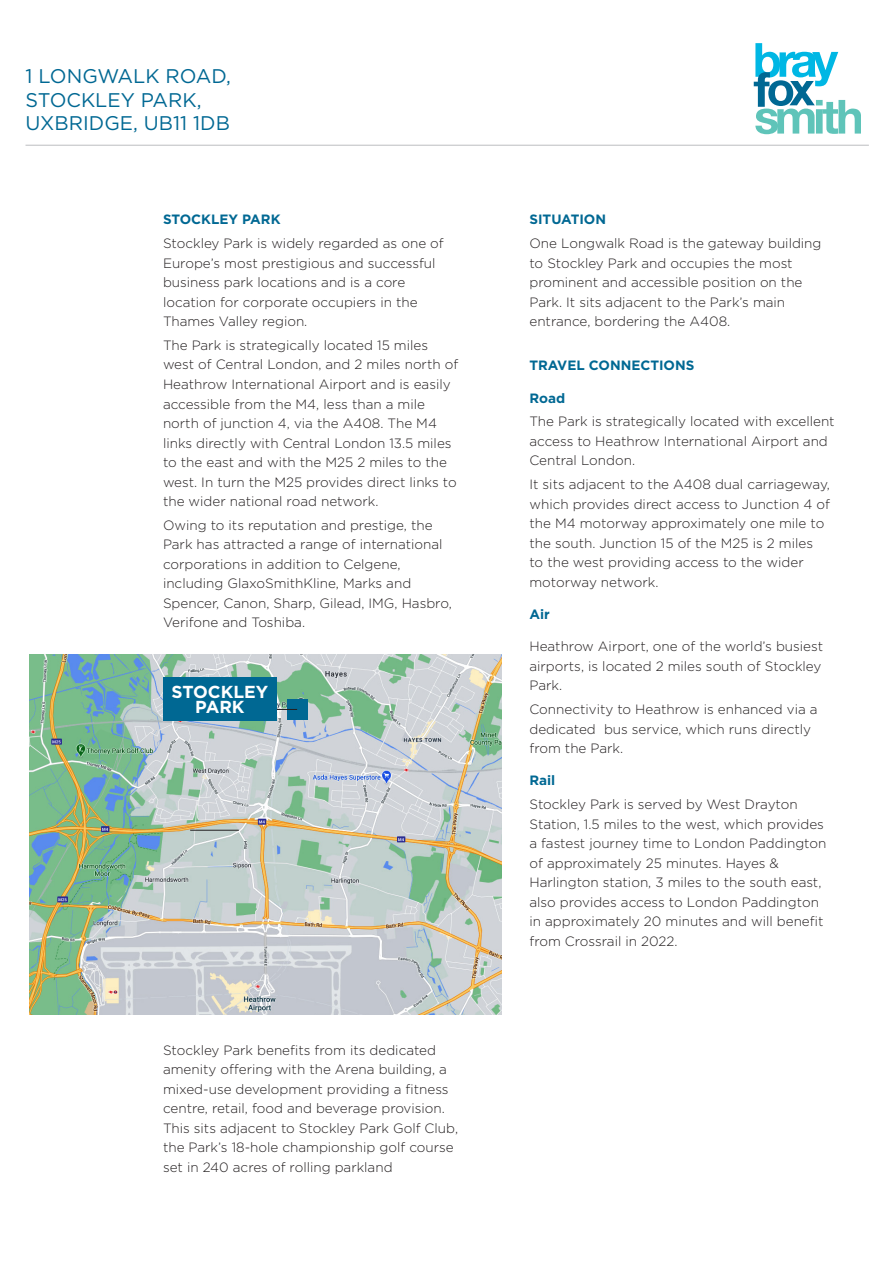
<style>
.page{position:relative;width:893px;height:1263px;background:#fff}
.page>*{position:absolute;margin:0;border:0;box-sizing:border-box;transform-origin:0 0}
.t1{font:19.8px "Gotham";color:#006893}
.t2{font:700 17.4px "Gotham";color:#fff}
.t3{font:300 13.5px/19.5px "Gotham";color:#231f20}
.t4{font:700 13.5px "Gotham";color:#006893}
</style>
<div class="page">
<svg style="left:754px;top:43px;width:107px;height:91px"></svg>
<hr style="left:26px;top:145px;width:843px;height:1px;background:#bcbdc0">
<img style="left:30px;top:654px;width:472px;height:361px">
<div style="left:287px;top:699px;width:20px;height:20px;background:#006893"></div>
<hr style="left:190px;top:830px;width:49px;height:1px;background:#231f20">
<svg style="left:277px;top:709px;width:20px;height:1px"></svg>
<div style="left:163px;top:677px;width:114px;height:44px;background:#006893"></div>
<p class="t1" style="left:26px;top:63px;width:207px">1 LONGWALK ROAD,</p>
<p class="t1" style="left:26px;top:87px;width:178px">STOCKLEY PARK,</p>
<p class="t1" style="left:26px;top:111px;width:206px">UXBRIDGE, UB11 1DB</p>
<p class="t4" style="left:163px;top:211px;width:119px">STOCKLEY PARK</p>
<p class="t3" style="left:163px;top:233px;width:282px">Stockley Park is widely regarded as one of Europe’s most prestigious and successful business park locations and is a core location for corporate occupiers in the Thames Valley region.</p>
<p class="t3" style="left:163px;top:335px;width:297px">The Park is strategically located 15 miles west of Central London, and 2 miles north of Heathrow International Airport and is easily accessible from the M4, less than a mile north of junction 4, via the A408. The M4 links directly with Central London 13.5 miles to the east and with the M25 2 miles to the west. In turn the M25 provides direct links to the wider national road network.</p>
<p class="t3" style="left:163px;top:515px;width:290px">Owing to its reputation and prestige, the Park has attracted a range of international corporations in addition to Celgene, including GlaxoSmithKline, Marks and Spencer, Canon, Sharp, Gilead, IMG, Hasbro, Verifone and Toshiba.</p>
<p class="t2" style="left:172px;top:680px;width:98px">STOCKLEY</p>
<p class="t2" style="left:195px;top:695px;width:51px">PARK</p>
<p class="t3" style="left:163px;top:1040px;width:297px">Stockley Park benefits from its dedicated amenity offering with the Arena building, a mixed-use development providing a fitness centre, retail, food and beverage provision.<br>This sits adjacent to Stockley Park Golf Club, the Park’s 18-hole championship golf course set in 240 acres of rolling parkland</p>
<p class="t4" style="left:529px;top:211px;width:78px">SITUATION</p>
<p class="t3" style="left:529px;top:233px;width:294px">One Longwalk Road is the gateway building to Stockley Park and occupies the most prominent and accessible position on the Park. It sits adjacent to the Park’s main entrance, bordering the A408.</p>
<p class="t4" style="left:529px;top:357px;width:166px">TRAVEL CONNECTIONS</p>
<p class="t4" style="left:529px;top:389px;width:37px">Road</p>
<p class="t3" style="left:529px;top:412px;width:307px">The Park is strategically located with excellent access to Heathrow International Airport and<br>Central London.</p>
<p class="t3" style="left:529px;top:474px;width:302px">It sits adjacent to the A408 dual carriageway, which provides direct access to Junction 4 of the M4 motorway approximately one mile to the south. Junction 15 of the M25 is 2 miles to the west providing access to the wider motorway network.</p>
<p class="t4" style="left:529px;top:605px;width:22px">Air</p>
<p class="t3" style="left:529px;top:636px;width:295px">Heathrow Airport, one of the world’s busiest airports, is located 2 miles south of Stockley<br>Park.</p>
<p class="t3" style="left:529px;top:699px;width:290px">Connectivity to Heathrow is enhanced via a dedicated bus service, which runs directly from the Park.</p>
<p class="t4" style="left:529px;top:771px;width:27px">Rail</p>
<p class="t3" style="left:529px;top:794px;width:298px">Stockley Park is served by West Drayton Station, 1.5 miles to the west, which provides a fastest journey time to London Paddington of approximately 25 minutes. Hayes &amp; Harlington station, 3 miles to the south east, also provides access to London Paddington in approximately 20 minutes and will benefit from Crossrail in 2022.</p>
</div>
